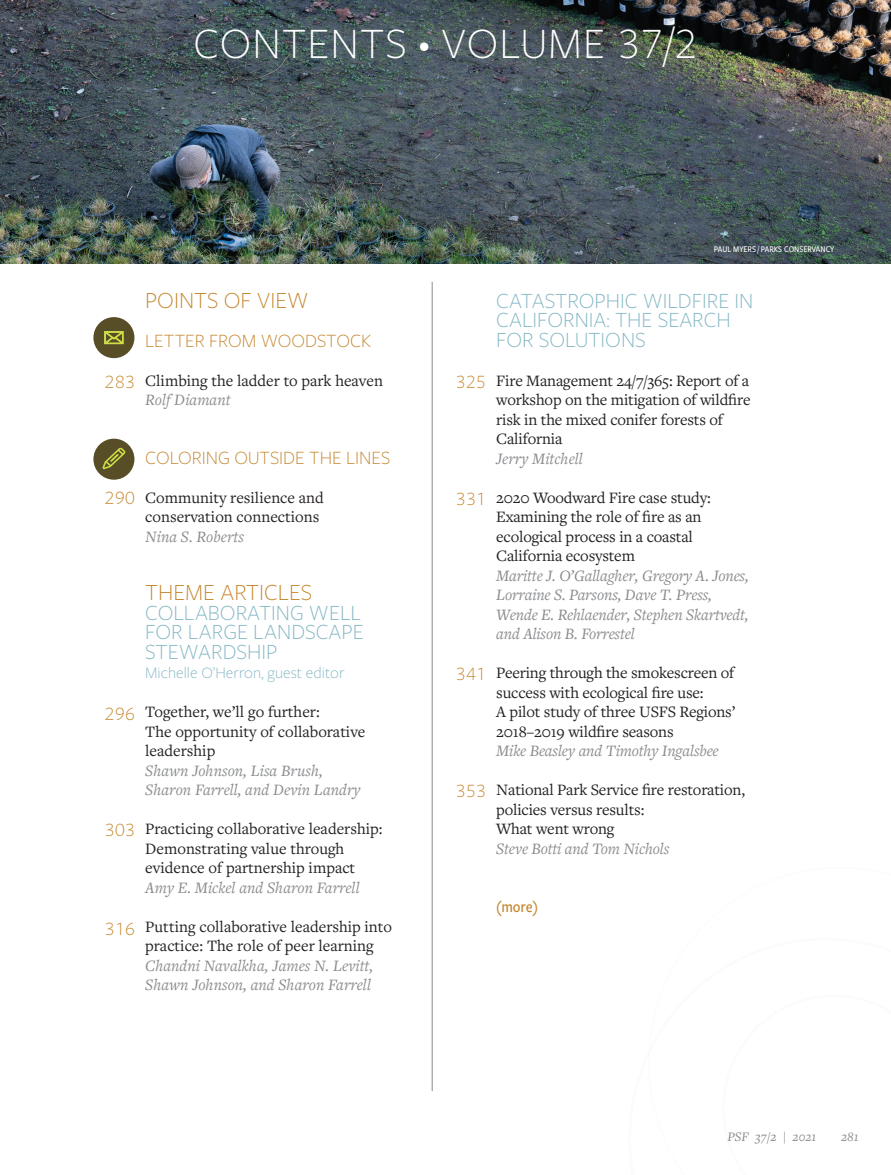
<style>
.page{position:relative;width:891px;height:1175px;background:#fff}
.page>*{position:absolute;margin:0;border:0;box-sizing:border-box;transform-origin:0 0}
.t1{font:300 45px "Freight Sans Pro";letter-spacing:.025em;color:#fff}
.t2{font:300 24px "Freight Sans Pro";color:#c4842a}
.t3{font:300 22.5px/19.5px "Freight Sans Pro";color:#80b5c3}
.t4{font:300 19.5px "Freight Sans Pro";color:#c4842a}
.t5{font:16.5px/19.5px "Freight Text Pro";letter-spacing:-.01em;color:#231f20}
.t6{font:italic 16.5px/19.5px "Freight Text Pro";letter-spacing:-.005em;color:#898b8e}
.t7{font:300 16.5px "Freight Sans Pro";color:#80b5c3}
.t8{font:500 16.5px "Freight Sans Cnd Pro";color:#c4842a}
.t9{font:italic 13.5px "Freight Text Pro";color:#898b8e}
.t10{font:500 9px "Freight Sans Cnd Pro";color:#fff}
.s1{font-size:22.5px}
</style>
<div class="page">
<hr style="left:432px;top:282px;width:1px;height:809px;background:#898b8e">
<div style="left:93px;top:438px;width:41px;height:42px;background:#574e28;border-radius:50%"></div>
<svg style="left:102px;top:447px;width:24px;height:22px"></svg>
<div style="left:93px;top:317px;width:41px;height:41px;background:#574e28;border-radius:50%"></div>
<svg style="left:104px;top:331px;width:20px;height:13px"></svg>
<img style="left:0;top:0;width:891px;height:263px">
<h1 class="t1" style="left:194px;top:14px;width:505px">CONTENTS <span class="s1">•</span> VOLUME 37/2</h1>
<p class="t4" style="left:105px;top:368px;width:32px">283</p>
<h2 class="t2" style="left:145px;top:284px;width:165px">POINTS OF VIEW</h2>
<p class="t4" style="left:145px;top:327px;width:228px">LETTER FROM WOODSTOCK</p>
<p class="t5" style="left:145px;top:370px;width:239px">Climbing the ladder to park heaven</p>
<p class="t6" style="left:145px;top:389px;width:87px">Rolf Diamant</p>
<p class="t4" style="left:105px;top:485px;width:32px">290</p>
<p class="t4" style="left:145px;top:444px;width:246px">COLORING OUTSIDE THE LINES</p>
<p class="t5" style="left:145px;top:487px;width:180px">Community resilience and conservation connections</p>
<p class="t6" style="left:145px;top:526px;width:100px">Nina S. Roberts</p>
<p class="t4" style="left:105px;top:701px;width:32px">296</p>
<p class="t4" style="left:105px;top:816px;width:32px">303</p>
<p class="t4" style="left:105px;top:915px;width:32px">316</p>
<h2 class="t2" style="left:145px;top:576px;width:168px">THEME ARTICLES</h2>
<h3 class="t3" style="left:145px;top:602px;width:220px">COLLABORATING WELL<br>FOR LARGE LANDSCAPE<br>STEWARDSHIP</h3>
<p class="t7" style="left:145px;top:662px;width:201px">Michelle O’Herron, guest editor</p>
<p class="t5" style="left:145px;top:701px;width:222px">Together, we’ll go further:<br>The opportunity of collaborative leadership</p>
<p class="t6" style="left:145px;top:760px;width:217px">Shawn Johnson, Lisa Brush,<br>Sharon Farrell, and Devin Landry</p>
<p class="t5" style="left:145px;top:818px;width:239px">Practicing collaborative leadership:<br>Demonstrating value through evidence of partnership impact</p>
<p class="t6" style="left:145px;top:877px;width:216px">Amy E. Mickel and Sharon Farrell</p>
<p class="t5" style="left:145px;top:916px;width:248px">Putting collaborative leadership into practice: The role of peer learning</p>
<p class="t6" style="left:145px;top:955px;width:229px">Chandni Navalkha, James N. Levitt,<br>Shawn Johnson, and Sharon Farrell</p>
<p class="t10" style="left:714px;top:243px;width:122px">PAUL MYERS / PARKS CONSERVANCY</p>
<p class="t4" style="left:456px;top:368px;width:32px">325</p>
<p class="t4" style="left:456px;top:486px;width:32px">331</p>
<p class="t4" style="left:456px;top:660px;width:32px">341</p>
<p class="t4" style="left:456px;top:777px;width:32px">353</p>
<h3 class="t3" style="left:496px;top:290px;width:259px">CATASTROPHIC WILDFIRE IN<br>CALIFORNIA: THE SEARCH<br>FOR SOLUTIONS</h3>
<p class="t5" style="left:496px;top:370px;width:256px">Fire Management 24/7/365: Report of a workshop on the mitigation of wildfire risk in the mixed conifer forests of<br>California</p>
<p class="t6" style="left:496px;top:448px;width:88px">Jerry Mitchell</p>
<p class="t5" style="left:496px;top:487px;width:216px">2020 Woodward Fire case study:<br>Examining the role of fire as an ecological process in a coastal<br>California ecosystem</p>
<p class="t6" style="left:496px;top:565px;width:254px">Maritte J. O’Gallagher, Gregory A. Jones, Lorraine S. Parsons, Dave T. Press, Wende E. Rehlaender, Stephen Skartvedt, and Alison B. Forrestel</p>
<p class="t5" style="left:496px;top:662px;width:241px">Peering through the smokescreen of success with ecological fire use:<br>A pilot study of three USFS Regions’ 2018–2019 wildfire seasons</p>
<p class="t6" style="left:496px;top:740px;width:224px">Mike Beasley and Timothy Ingalsbee</p>
<p class="t5" style="left:496px;top:779px;width:250px">National Park Service fire restoration, policies versus results:<br>What went wrong</p>
<p class="t6" style="left:496px;top:838px;width:175px">Steve Botti and Tom Nichols</p>
<p class="t8" style="left:496px;top:896px;width:43px">(more)</p>
<p class="t9" style="left:727px;top:1128px;width:91px">PSF 37/2 | 2021</p>
<p class="t9" style="left:841px;top:1128px;width:19px">281</p>
</div>
